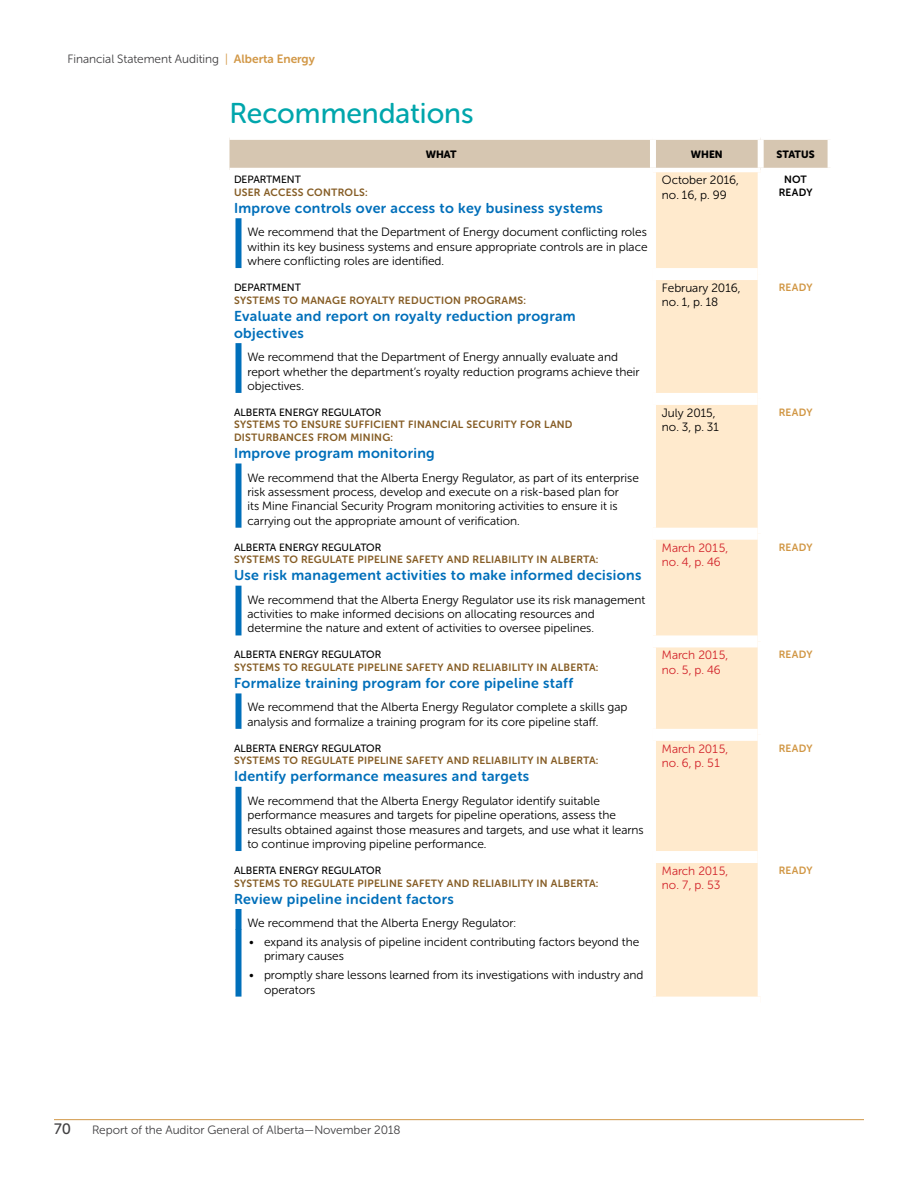
<style>
.page{position:relative;width:918px;height:1188px;background:#fff}
.page>*{position:absolute;margin:0;border:0;box-sizing:border-box;transform-origin:0 0}
.t1{font:28.5px "Museo Sans Rounded 500";color:#00a6ac}
.t2{font:15px "Museo Sans Rounded 500";color:#414042}
.t3{font:14.25px/17.1px "Museo Sans Rounded 700";letter-spacing:.025em;color:#006fba}
.t4{font:12px/14.4px "Museo Sans Rounded 300";color:#000}
.t5{font:12px "Museo Sans Rounded 300";color:#414042}
.t6{font:12px/14.4px "Museo Sans Rounded 300";color:#d2232a}
.t7{font:10.5px/12.6px "Museo Sans Rounded 700";letter-spacing:.025em;color:#855c24}
.t8{font:10.5px "Museo Sans Rounded 500";color:#000}
.t9{font:10.5px "Museo Sans Rounded 700";letter-spacing:.025em;color:#d19745}
.t10{font:10.5px "Museo Sans Rounded 900";color:#000}
.t11{font:10.5px/12.6px "Museo Sans Rounded 700";letter-spacing:.025em;color:#000;text-align:center}
.s1{color:#d29847}
.s2{font-family:"Museo Sans Rounded 700";color:#d29847}
</style>
<div class="page">
<hr style="left:54px;top:1119px;width:810px;height:1px;background:#d29847">
<div style="left:230px;top:140px;width:598px;height:28px;background:#d6c6b1"></div>
<div style="left:656px;top:172px;width:102px;height:825px;background:#ffeacd"></div>
<div style="left:650px;top:140px;width:6px;height:28px;background:#fff"></div>
<div style="left:758px;top:140px;width:6px;height:28px;background:#fff"></div>
<div style="left:653px;top:268px;width:105px;height:12px;background:#fff"></div>
<div style="left:653px;top:528px;width:105px;height:12px;background:#fff"></div>
<div style="left:653px;top:635px;width:105px;height:12px;background:#fff"></div>
<div style="left:653px;top:729px;width:105px;height:12px;background:#fff"></div>
<div style="left:653px;top:393px;width:105px;height:12px;background:#fff"></div>
<div style="left:653px;top:851px;width:105px;height:12px;background:#fff"></div>
<div style="left:236px;top:218px;width:6px;height:50px;background:#006fba"></div>
<div style="left:236px;top:343px;width:6px;height:50px;background:#006fba"></div>
<div style="left:236px;top:463px;width:6px;height:65px;background:#006fba"></div>
<div style="left:236px;top:586px;width:6px;height:49px;background:#006fba"></div>
<div style="left:236px;top:693px;width:6px;height:36px;background:#006fba"></div>
<div style="left:236px;top:787px;width:6px;height:64px;background:#006fba"></div>
<div style="left:236px;top:909px;width:6px;height:21px;background:#006fba"></div>
<div style="left:236px;top:929px;width:6px;height:68px;background:#006fba"></div>
<p class="t5" style="left:68px;top:52px;width:249px">Financial Statement Auditing <span class="s1">|</span> <span class="s2">Alberta Energy</span></p>
<h1 class="t1" style="left:230px;top:98px;width:246px">Recommendations</h1>
<p class="t10" style="left:426px;top:148px;width:32px">WHAT</p>
<p class="t10" style="left:691px;top:148px;width:33px">WHEN</p>
<p class="t10" style="left:777px;top:148px;width:40px">STATUS</p>
<p class="t8" style="left:234px;top:174px;width:68px">DEPARTMENT</p>
<p class="t7" style="left:234px;top:186px;width:135px">USER ACCESS CONTROLS:</p>
<p class="t3" style="left:234px;top:199px;width:370px">Improve controls over access to key business systems</p>
<p class="t4" style="left:248px;top:225px;width:402px;text-align:justify">We recommend that the Department of Energy document conflicting roles within its key business systems and ensure appropriate controls are in place where conflicting roles are identified.</p>
<p class="t4" style="left:662px;top:173px;width:79px">October 2016, no. 16, p. 99</p>
<p class="t11" style="left:779px;top:173px;width:35px">NOT<br>READY</p>
<p class="t8" style="left:234px;top:282px;width:68px">DEPARTMENT</p>
<p class="t7" style="left:234px;top:294px;width:294px">SYSTEMS TO MANAGE ROYALTY REDUCTION PROGRAMS:</p>
<p class="t3" style="left:234px;top:307px;width:343px">Evaluate and report on royalty reduction program objectives</p>
<p class="t4" style="left:248px;top:350px;width:394px">We recommend that the Department of Energy annually evaluate and report whether the department’s royalty reduction programs achieve their objectives.</p>
<p class="t8" style="left:234px;top:406px;width:149px">ALBERTA ENERGY REGULATOR</p>
<p class="t7" style="left:234px;top:419px;width:340px">SYSTEMS TO ENSURE SUFFICIENT FINANCIAL SECURITY FOR LAND<br>DISTURBANCES FROM MINING:</p>
<p class="t3" style="left:234px;top:445px;width:202px">Improve program monitoring</p>
<p class="t4" style="left:248px;top:470px;width:393px">We recommend that the Alberta Energy Regulator, as part of its enterprise risk assessment process, develop and execute on a risk-based plan for<br>its Mine Financial Security Program monitoring activities to ensure it is carrying out the appropriate amount of verification.</p>
<p class="t8" style="left:234px;top:541px;width:149px">ALBERTA ENERGY REGULATOR</p>
<p class="t7" style="left:234px;top:553px;width:366px">SYSTEMS TO REGULATE PIPELINE SAFETY AND RELIABILITY IN ALBERTA:</p>
<p class="t3" style="left:234px;top:567px;width:409px">Use risk management activities to make informed decisions</p>
<p class="t4" style="left:248px;top:592px;width:399px">We recommend that the Alberta Energy Regulator use its risk management activities to make informed decisions on allocating resources and determine the nature and extent of activities to oversee pipelines.</p>
<p class="t8" style="left:234px;top:649px;width:149px">ALBERTA ENERGY REGULATOR</p>
<p class="t7" style="left:234px;top:661px;width:366px">SYSTEMS TO REGULATE PIPELINE SAFETY AND RELIABILITY IN ALBERTA:</p>
<p class="t3" style="left:234px;top:675px;width:341px">Formalize training program for core pipeline staff</p>
<p class="t4" style="left:248px;top:700px;width:382px">We recommend that the Alberta Energy Regulator complete a skills gap analysis and formalize a training program for its core pipeline staff.</p>
<p class="t8" style="left:234px;top:742px;width:149px">ALBERTA ENERGY REGULATOR</p>
<p class="t7" style="left:234px;top:754px;width:366px">SYSTEMS TO REGULATE PIPELINE SAFETY AND RELIABILITY IN ALBERTA:</p>
<p class="t3" style="left:234px;top:768px;width:297px">Identify performance measures and targets</p>
<p class="t4" style="left:248px;top:794px;width:398px">We recommend that the Alberta Energy Regulator identify suitable performance measures and targets for pipeline operations, assess the results obtained against those measures and targets, and use what it learns to continue improving pipeline performance.</p>
<p class="t8" style="left:234px;top:865px;width:149px">ALBERTA ENERGY REGULATOR</p>
<p class="t7" style="left:234px;top:877px;width:366px">SYSTEMS TO REGULATE PIPELINE SAFETY AND RELIABILITY IN ALBERTA:</p>
<p class="t3" style="left:234px;top:890px;width:221px">Review pipeline incident factors</p>
<p class="t4" style="left:248px;top:916px;width:270px">We recommend that the Alberta Energy Regulator:</p>
<p class="t4" style="left:264px;top:935px;width:377px;text-indent:-15px">• expand its analysis of pipeline incident contributing factors beyond the primary causes</p>
<p class="t4" style="left:264px;top:968px;width:381px;text-indent:-15px">• promptly share lessons learned from its investigations with industry and operators</p>
<p class="t4" style="left:662px;top:281px;width:80px">February 2016, no. 1, p. 18</p>
<p class="t9" style="left:779px;top:281px;width:35px">READY</p>
<p class="t4" style="left:662px;top:406px;width:58px">July 2015, no. 3, p. 31</p>
<p class="t9" style="left:779px;top:406px;width:35px">READY</p>
<p class="t6" style="left:662px;top:540px;width:68px">March 2015, no. 4, p. 46</p>
<p class="t9" style="left:779px;top:541px;width:35px">READY</p>
<p class="t6" style="left:662px;top:648px;width:68px">March 2015, no. 5, p. 46</p>
<p class="t9" style="left:779px;top:649px;width:35px">READY</p>
<p class="t6" style="left:662px;top:742px;width:68px">March 2015, no. 6, p. 51</p>
<p class="t9" style="left:779px;top:742px;width:35px">READY</p>
<p class="t6" style="left:662px;top:864px;width:68px">March 2015, no. 7, p. 53</p>
<p class="t9" style="left:779px;top:864px;width:35px">READY</p>
<p class="t2" style="left:54px;top:1120px;width:19px">70</p>
<p class="t5" style="left:92px;top:1123px;width:310px">Report of the Auditor General of Alberta—November 2018</p>
</div>
